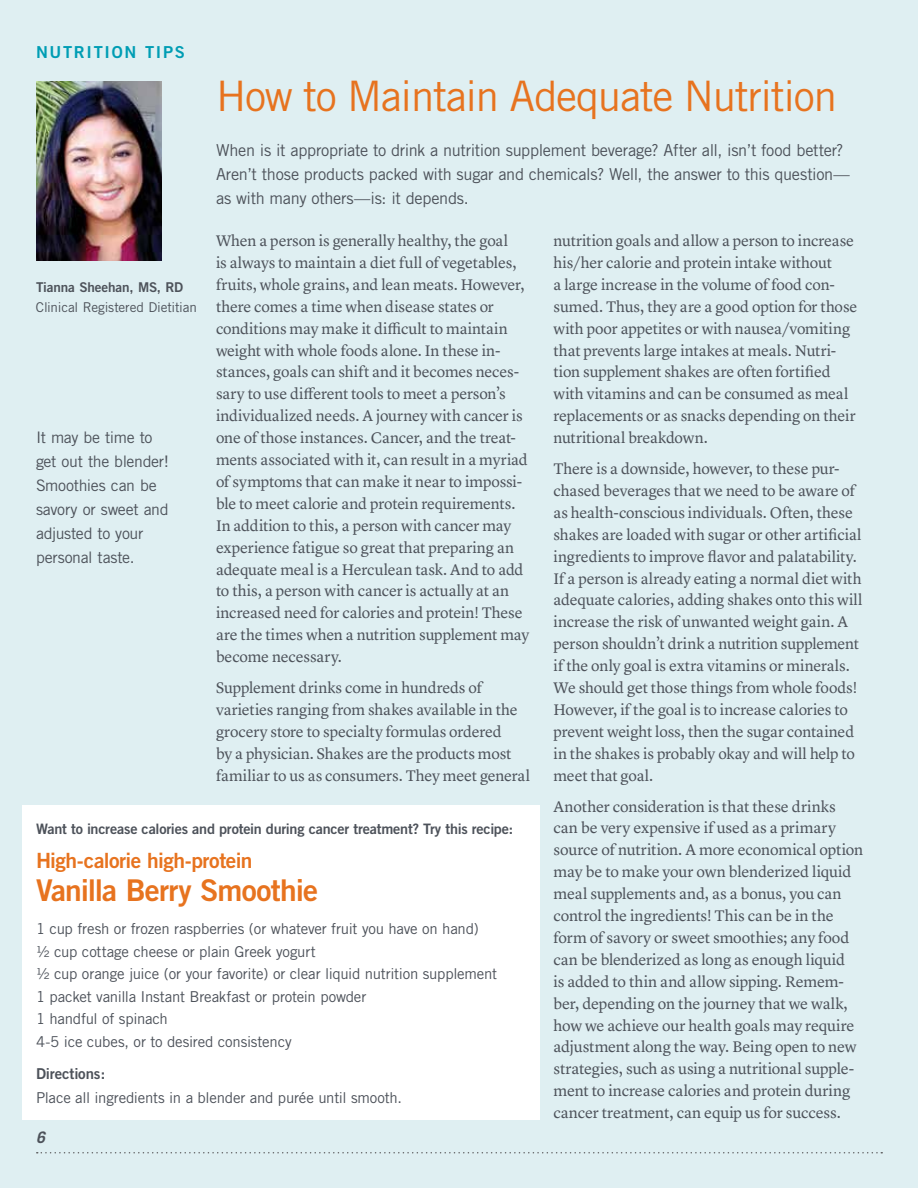
<style>
.page{position:relative;width:918px;height:1188px;background:#dfeff2}
.page>*{position:absolute;margin:0;border:0;box-sizing:border-box;transform-origin:0 0}
.t1{font:42px "Trade Gothic LT Std";letter-spacing:-.03em;color:#e7731f}
.t2{font:30px "Trade Gothic Bold Two";letter-spacing:-.025em;color:#e7731f}
.t3{font:21px "Trade Gothic Bold Two";letter-spacing:-.02em;color:#e7731f}
.t4{font:16.5px/24px "Trade Gothic LT Std";letter-spacing:-.02em;color:#4d525a}
.t5{font:16.5px "Trade Gothic Bold Two";letter-spacing:.1em;color:#009db4}
.t6{font:15.9px/21.9px "Lyon Text";letter-spacing:-.01em;color:#4d525a}
.t7{font:15.9px/24px "Trade Gothic LT Std";letter-spacing:-.02em;color:#4d525a}
.t8{font:italic 700 15.9px "Trade Gothic";color:#4d525a}
.t9{font:15px/22.5px "Trade Gothic";letter-spacing:-.015em;color:#4d525a}
.t10{font:15px "Trade Gothic Bold Two";letter-spacing:-.005em;color:#4d525a}
.t11{font:14.4px "Trade Gothic LT Std Bd 2";letter-spacing:-.02em;color:#4d525a}
.t12{font:13.5px "Trade Gothic LT Std";letter-spacing:-.015em;color:#4d525a}
.t13{font:13.5px "Trade Gothic LT Std Bd 2";color:#4d525a}
</style>
<div class="page">
<svg style="left:37px;top:1152px;width:845px;height:2px"></svg>
<img style="left:36px;top:81px;width:126px;height:180px">
<div style="left:22px;top:806px;width:518px;height:314px;background:#fff"></div>
<p class="t5" style="left:36px;top:42px;width:139px">nutrition tips</p>
<h1 class="t1" style="left:216px;top:71px;width:623px">How to Maintain Adequate Nutrition</h1>
<p class="t4" style="left:216px;top:138px;width:635px">When is it appropriate to drink a nutrition supplement beverage? After all, isn’t food better?<br>Aren’t those products packed with sugar and chemicals? Well, the answer to this question— as with many others—is: it depends.</p>
<p class="t13" style="left:36px;top:279px;width:149px">Tianna Sheehan, MS, RD</p>
<p class="t12" style="left:36px;top:299px;width:162px">Clinical Registered Dietitian</p>
<p class="t7" style="left:36px;top:426px;width:135px">It may be time to get out the blender!<br>Smoothies can be savory or sweet and adjusted to your personal taste.</p>
<p class="t6" style="left:216px;top:229px;width:315px">When a person is generally healthy, the goal<br>is always to maintain a diet full of vegetables, fruits, whole grains, and lean meats. However, there comes a time when disease states or conditions may make it difficult to maintain weight with whole foods alone. In these in&shy;stances, goals can shift and it becomes neces&shy;sary to use different tools to meet a person’s individualized needs. A journey with cancer is one of those instances. Cancer, and the treat&shy;ments associated with it, can result in a myriad of symptoms that can make it near to impossi&shy;ble to meet calorie and protein requirements.<br>In addition to this, a person with cancer may experience fatigue so great that preparing an adequate meal is a Herculean task. And to add to this, a person with cancer is actually at an increased need for calories and protein! These are the times when a nutrition supplement may become necessary.</p>
<p class="t6" style="left:216px;top:675px;width:316px">Supplement drinks come in hundreds of varieties ranging from shakes available in the grocery store to specialty formulas ordered<br>by a physician. Shakes are the products most familiar to us as consumers. They meet general</p>
<p class="t11" style="left:36px;top:820px;width:479px">Want to increase calories and protein during cancer treatment? Try this recipe:</p>
<h3 class="t3" style="left:36px;top:847px;width:218px">High-calorie high-protein</h3>
<h2 class="t2" style="left:36px;top:871px;width:284px">Vanilla Berry Smoothie</h2>
<p class="t9" style="left:36px;top:917px;width:463px">1 cup fresh or frozen raspberries (or whatever fruit you have on hand)<br>½ cup cottage cheese or plain Greek yogurt<br>½ cup orange juice (or your favorite) or clear liquid nutrition supplement 1 packet vanilla Instant Breakfast or protein powder<br>1 handful of spinach<br>4-5 ice cubes, or to desired consistency</p>
<p class="t10" style="left:36px;top:1064px;width:71px">Directions:</p>
<p class="t9" style="left:36px;top:1086px;width:368px">Place all ingredients in a blender and purée until smooth.</p>
<p class="t8" style="left:36px;top:1128px;width:10px">6</p>
<p class="t6" style="left:554px;top:228px;width:305px">nutrition goals and allow a person to increase his/her calorie and protein intake without<br>a large increase in the volume of food con&shy;sumed. Thus, they are a good option for those with poor appetites or with nausea/vomiting that prevents large intakes at meals. Nutri&shy;tion supplement shakes are often fortified with vitamins and can be consumed as meal replacements or as snacks depending on their nutritional breakdown.</p>
<p class="t6" style="left:554px;top:457px;width:310px">There is a downside, however, to these pur&shy;chased beverages that we need to be aware of as health-conscious individuals. Often, these shakes are loaded with sugar or other artificial ingredients to improve flavor and palatability.<br>If a person is already eating a normal diet with adequate calories, adding shakes onto this will increase the risk of unwanted weight gain. A person shouldn’t drink a nutrition supplement if the only goal is extra vitamins or minerals.<br>We should get those things from whole foods!<br>However, if the goal is to increase calories to prevent weight loss, then the sugar contained in the shakes is probably okay and will help to meet that goal.</p>
<p class="t6" style="left:554px;top:794px;width:311px">Another consideration is that these drinks can be very expensive if used as a primary source of nutrition. A more economical option may be to make your own blenderized liquid meal supplements and, as a bonus, you can control the ingredients! This can be in the form of savory or sweet smoothies; any food can be blenderized as long as enough liquid<br>is added to thin and allow sipping. Remem&shy;ber, depending on the journey that we walk, how we achieve our health goals may require adjustment along the way. Being open to new strategies, such as using a nutritional supple&shy;ment to increase calories and protein during cancer treatment, can equip us for success.</p>
</div>
